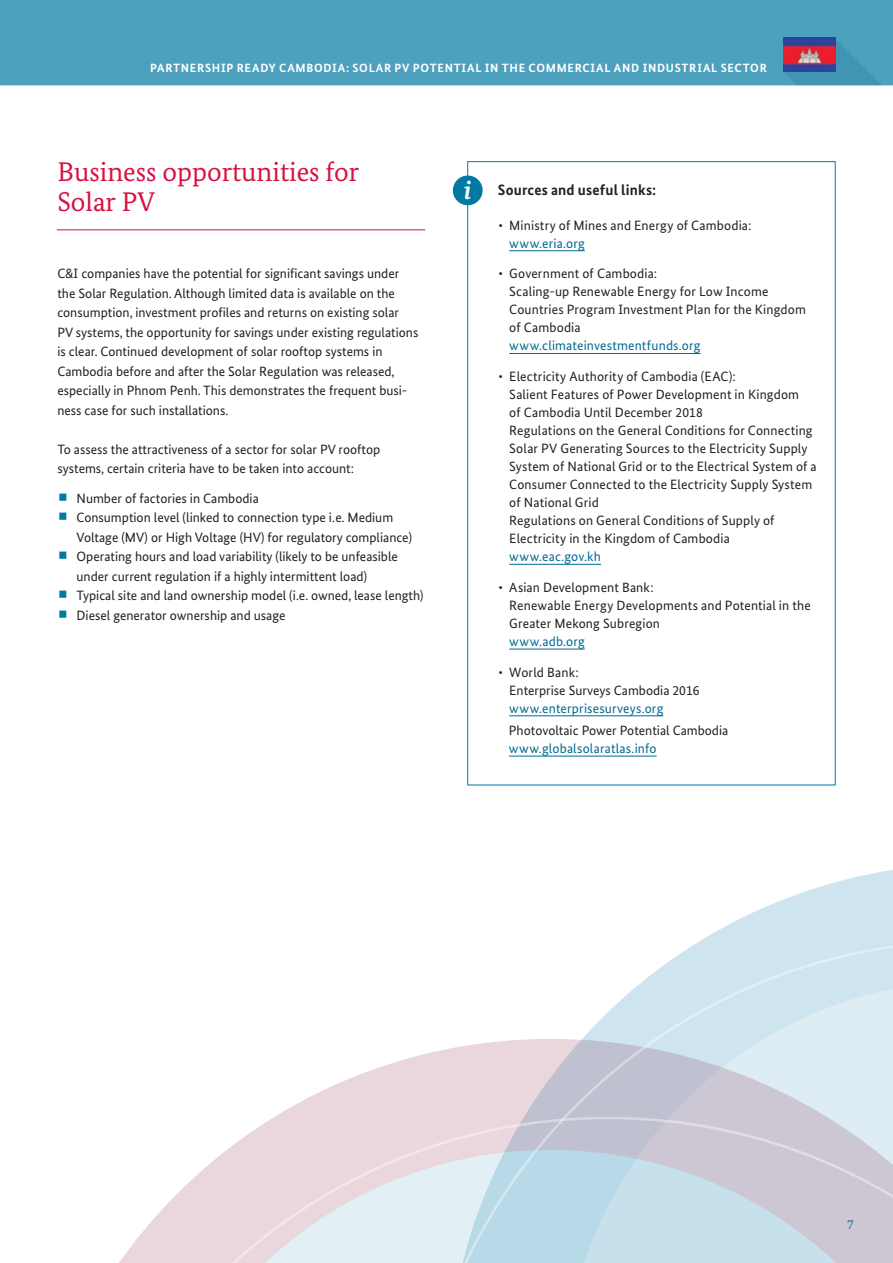
<style>
.page{position:relative;width:893px;height:1263px;background:#fff}
.page>*{position:absolute;margin:0;border:0;box-sizing:border-box;transform-origin:0 0}
.t1{font:27px/30px "Bundes Serif";color:#d71043}
.t2{font:italic 700 25.5px "Bundes Serif";color:#fff}
.t3{font:700 15px "Bundes Sans";letter-spacing:.01em;color:#231f20}
.t4{font:13.5px/18px "Bundes Sans";color:#231f20}
.t5{font:13.5px "Bundes Sans";letter-spacing:.01em;color:#006a91}
.t6{font:700 13.5px "Bundes Serif";color:#00749b}
.t7{font:700 12px "Bundes Sans";letter-spacing:.06em;color:#fff}
</style>
<div class="page">
<svg style="left:702px;top:870px;width:191px;height:70px"></svg>
<svg style="left:275px;top:1057px;width:136px;height:60px"></svg>
<svg style="left:411px;top:940px;width:482px;height:177px"></svg>
<svg style="left:119px;top:1117px;width:774px;height:146px;background:#d7dbe4"></svg>
<div style="left:0;top:0;width:893px;height:85px;background:#4da1be"></div>
<img style="left:784px;top:38px;width:51px;height:34px">
<hr style="left:509px;top:250px;width:76px;height:1px;background:#006a91">
<hr style="left:509px;top:353px;width:192px;height:1px;background:#006a91">
<hr style="left:509px;top:564px;width:92px;height:1px;background:#006a91">
<hr style="left:509px;top:649px;width:76px;height:1px;background:#006a91">
<hr style="left:509px;top:715px;width:154px;height:1px;background:#006a91">
<hr style="left:509px;top:756px;width:148px;height:1px;background:#006a91">
<div style="left:453px;top:175px;width:30px;height:30px;background:#0079a3;border-radius:50%"></div>
<hr style="left:57px;top:230px;width:368px;height:1px;background:#d71043">
<p class="t7" style="left:150px;top:61px;width:618px">PARTNERSHIP READY CAMBODIA: SOLAR PV POTENTIAL IN THE COMMERCIAL AND INDUSTRIAL SECTOR</p>
<h1 class="t1" style="left:57px;top:156px;width:303px">Business opportunities for<br>Solar PV</h1>
<p class="t4" style="left:57px;top:264px;width:363px;line-height:19.5px">C&amp;I companies have the potential for significant savings under the Solar Regulation. Although limited data is available on the consumption, investment profiles and returns on existing solar<br>PV systems, the opportunity for savings under existing regulations is clear. Continued development of solar rooftop systems in Cambodia before and after the Solar Regulation was released, especially in Phnom Penh. This demonstrates the frequent busi&shy;ness case for such installations.</p>
<p class="t4" style="left:57px;top:439px;width:324px;line-height:19.5px">To assess the attractiveness of a sector for solar PV rooftop systems, certain criteria have to be taken into account:</p>
<p class="t4" style="left:77px;top:488px;width:349px;line-height:19.5px">Number of factories in Cambodia<br>Consumption level (linked to connection type i.e. Medium Voltage (MV) or High Voltage (HV) for regulatory compliance)<br>Operating hours and load variability (likely to be unfeasible under current regulation if a highly intermittent load)<br>Typical site and land ownership model (i.e. owned, lease length)<br>Diesel generator ownership and usage</p>
<h2 class="t2" style="left:464px;top:175px;width:9px">i</h2>
<p class="t3" style="left:498px;top:181px;width:160px">Sources and useful links:</p>
<p class="t4" style="left:499px;top:216px;width:254px">• Ministry of Mines and Energy of Cambodia:</p>
<p class="t5" style="left:509px;top:235px;width:77px">www.eria.org</p>
<p class="t4" style="left:509px;top:265px;width:298px;text-indent:-11px">• Government of Cambodia:<br>Scaling-up Renewable Energy for Low Income Countries Program Investment Plan for the Kingdom of Cambodia</p>
<p class="t5" style="left:509px;top:338px;width:193px">www.climateinvestmentfunds.org</p>
<p class="t4" style="left:509px;top:367px;width:309px;text-indent:-11px">• Electricity Authority of Cambodia (EAC):<br>Salient Features of Power Development in Kingdom<br>of Cambodia Until December 2018<br>Regulations on the General Conditions for Connecting Solar PV Generating Sources to the Electricity Supply System of National Grid or to the Electrical System of a Consumer Connected to the Electricity Supply System of National Grid<br>Regulations on General Conditions of Supply of Electricity in the Kingdom of Cambodia</p>
<p class="t5" style="left:509px;top:548px;width:93px">www.eac.gov.kh</p>
<p class="t4" style="left:509px;top:578px;width:303px;text-indent:-11px">• Asian Development Bank:<br>Renewable Energy Developments and Potential in the<br>Greater Mekong Subregion</p>
<p class="t5" style="left:509px;top:633px;width:77px">www.adb.org</p>
<p class="t4" style="left:509px;top:663px;width:192px;text-indent:-11px">• World Bank:<br>Enterprise Surveys Cambodia 2016</p>
<p class="t5" style="left:509px;top:700px;width:156px">www.enterprisesurveys.org</p>
<p class="t4" style="left:509px;top:721px;width:221px">Photovoltaic Power Potential Cambodia</p>
<p class="t5" style="left:509px;top:740px;width:149px">www.globalsolaratlas.info</p>
<p class="t6" style="left:847px;top:1216px;width:8px">7</p>
</div>
